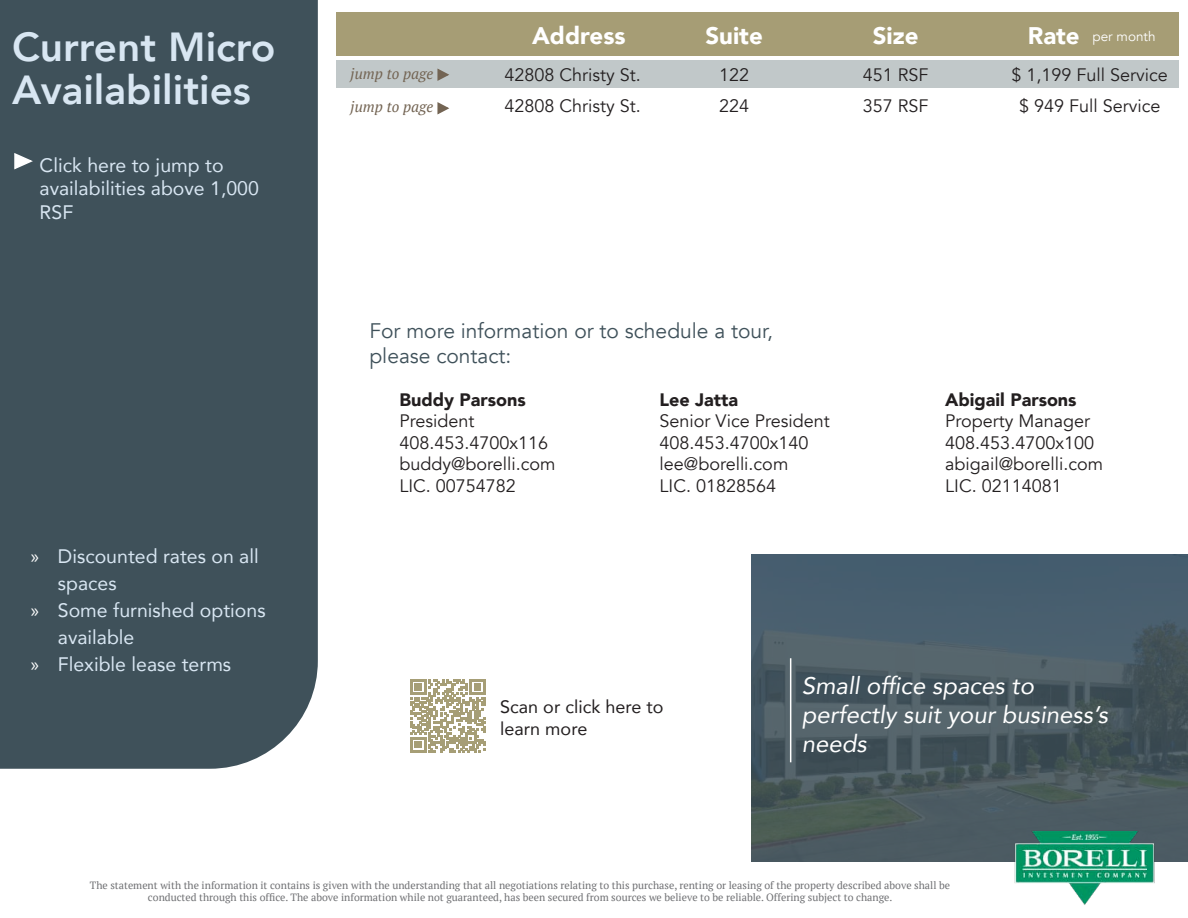
<style>
.page{position:relative;width:1188px;height:918px;background:#fff}
.page>*{position:absolute;margin:0;border:0;box-sizing:border-box;transform-origin:0 0}
.t1{font:800 40.5px/43.5px "Avenir";color:#d8e6f2}
.t2{font:italic 24px/28.8px "Avenir";color:#fff}
.t3{font:900 24px "Avenir";color:#fff}
.t4{font:21px/25.2px "Avenir";color:#3f515a}
.t5{font:19.5px/23.4px "Avenir";color:#d8e6f2}
.t6{font:18px/21.6px "Avenir";color:#231f20}
.t7{font:900 18px "Avenir";color:#231f20}
.t8{font:18px/21.6px "Avenir";color:#231f20}
.t9{font:italic 15px "PT Serif";color:#736453}
.t10{font:13.5px "Avenir";color:#fff}
.t11{font:10.5px/12.6px "PT Serif";color:#6f7073;text-align:center}
.s1{font-family:"Myriad Pro";color:#fff}
</style>
<div class="page">
<svg style="left:752px;top:554px;width:436px;height:307px;background:#495a63"></svg>
<hr style="left:790px;top:658px;width:1px;height:104px;background:#fff">
<div style="left:336px;top:60px;width:842px;height:27px;background:#c1c8c9"></div>
<div style="left:336px;top:12px;width:842px;height:44px;background:#a69d75"></div>
<img style="left:991px;top:829px;width:187px;height:76px">
<div style="left:0;top:0;width:318px;height:769px;background:#3f515a"></div>
<svg style="left:437px;top:68px;width:12px;height:13px"></svg>
<svg style="left:437px;top:102px;width:13px;height:13px"></svg>
<svg style="left:14px;top:152px;width:19px;height:19px"></svg>
<svg style="left:410px;top:679px;width:76px;height:74px"></svg>
<h1 class="t1" style="left:12px;top:26px;width:265px">Current Micro<br>Availabilities</h1>
<h3 class="t5" style="left:40px;top:154px;width:221px">Click here to jump to availabilities above 1,000<br>RSF</h3>
<h3 class="t5" style="left:31px;top:545px;width:229px"><span class="s1">»</span> Discounted rates on all</h3>
<h3 class="t5" style="left:58px;top:572px;width:60px">spaces</h3>
<h3 class="t5" style="left:31px;top:599px;width:236px"><span class="s1">»</span> Some furnished options</h3>
<h3 class="t5" style="left:58px;top:626px;width:78px">available</h3>
<h3 class="t5" style="left:31px;top:653px;width:202px"><span class="s1">»</span> Flexible lease terms</h3>
<h3 class="t9" style="left:351px;top:63px;width:84px">jump to page</h3>
<h3 class="t9" style="left:351px;top:97px;width:84px">jump to page</h3>
<h2 class="t3" style="left:532px;top:20px;width:95px">Address</h2>
<h2 class="t3" style="left:705px;top:20px;width:59px">Suite</h2>
<h2 class="t3" style="left:873px;top:20px;width:47px">Size</h2>
<h2 class="t3" style="left:1028px;top:20px;width:53px">Rate</h2>
<h3 class="t6" style="left:504px;top:59px;width:138px;line-height:31.5px">42808 Christy St.<br>42808 Christy St.</h3>
<h3 class="t6" style="left:719px;top:59px;width:32px;line-height:31.5px">122<br>224</h3>
<h3 class="t6" style="left:863px;top:59px;width:67px;line-height:31.5px">451 RSF<br>357 RSF</h3>
<h3 class="t6" style="left:1012px;top:59px;width:158px;line-height:31.5px;text-align:center">$ 1,199 Full Service $ 949 Full Service</h3>
<p class="t10" style="left:1093px;top:28px;width:64px">per month</p>
<h3 class="t4" style="left:369px;top:318px;width:405px">For more information or to schedule a tour, please contact:</h3>
<h3 class="t7" style="left:399px;top:388px;width:128px">Buddy Parsons</h3>
<h3 class="t6" style="left:399px;top:411px;width:158px">President<br>408.453.4700x116 buddy@borelli.com<br>LIC. 00754782</h3>
<h3 class="t7" style="left:660px;top:388px;width:80px">Lee Jatta</h3>
<h3 class="t6" style="left:660px;top:411px;width:172px">Senior Vice President<br>408.453.4700x140 lee@borelli.com<br>LIC. 01828564</h3>
<h3 class="t7" style="left:945px;top:388px;width:133px">Abigail Parsons</h3>
<h3 class="t6" style="left:945px;top:411px;width:160px">Property Manager<br>408.453.4700x100 abigail@borelli.com<br>LIC. 02114081</h3>
<h3 class="t8" style="left:500px;top:697px;width:165px">Scan or click here to learn more</h3>
<h2 class="t2" style="left:802px;top:672px;width:308px">Small office spaces to perfectly suit your business’s needs</h2>
<p class="t11" style="left:90px;top:879px;width:862px">The statement with the information it contains is given with the understanding that all negotiations relating to this purchase, renting or leasing of the property described above shall be conducted through this office. The above information while not guaranteed, has been secured from sources we believe to be reliable. Offering subject to change.</p>
</div>
